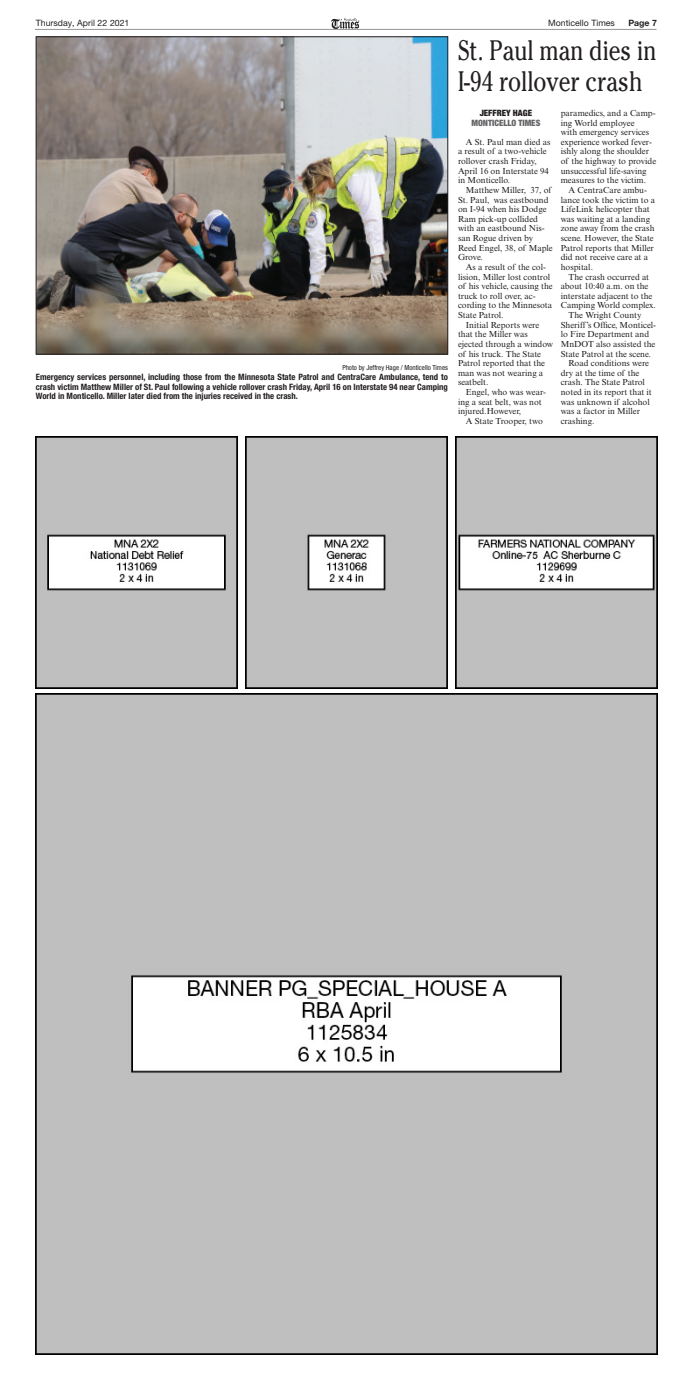
<style>
.page{position:relative;width:693px;height:1386px;background:#fff}
.page>*{position:absolute;margin:0;border:0;box-sizing:border-box;transform-origin:0 0}
.tagline{font:28px/30.8px "Cheltenham Std";color:#231f20;scale:.8 1}
.body_text{font:8.75px/9.6px "Times New Roman MT Std";color:#231f20}
.Cutline{font:700 condensed 8.75px/9.6px "Helvetica Neue LT Std";color:#231f20;text-align:justify}
.t1{font:8.75px "Helvetica Neue LT Std";color:#231f20}
.BylineLineTwo{font:900 condensed 8.75px "Helvetica Neue LT Std";color:#656568}
.byline{font:900 condensed 8.75px "Helvetica Neue LT Std";color:#231f20}
.t2{font:700 8.75px "Helvetica Neue LT Std";color:#231f20}
.Cutline-2{font:condensed 7px "Helvetica Neue LT Std";color:#231f20}
</style>
<div class="page">
<hr style="left:35px;top:29px;width:622px;height:1px;background:#939598">
<img style="left:332px;top:19px;width:28px;height:10px">
<img style="left:35px;top:693px;width:623px;height:661px">
<img style="left:35px;top:437px;width:203px;height:252px">
<img style="left:245px;top:437px;width:203px;height:252px">
<img style="left:455px;top:437px;width:203px;height:252px">
<img style="left:38px;top:39px;width:408px;height:313px">
<div style="left:36px;top:37px;width:412px;height:317px;border:1px solid #231f20"></div>
<p class="t1" style="left:36px;top:18px;width:95px">Thursday, April 22 2021</p>
<p class="t1" style="left:548px;top:18px;width:68px">Monticello Times</p>
<p class="t2" style="left:628px;top:18px;width:30px">Page 7</p>
<p class="Cutline-2" style="left:342px;top:364px;width:107px">Photo by Jeffrey Hage / Monticello Times</p>
<p class="Cutline" style="left:36px;top:372px;width:414px">Emergency services personnel, including those from the Minnesota State Patrol and CentraCare Ambulance, tend to crash victim Matthew Miller of St. Paul following a vehicle rollover crash Friday, April 16 on Interstate 94 near Camping World in Monticello. Miller later died from the injuries received in the crash.</p>
<p class="tagline" style="left:458px;top:35px;width:250px">St. Paul man dies in<br>I-94 rollover crash</p>
<p class="byline" style="left:480px;top:107px;width:54px">JEFFREY HAGE</p>
<p class="BylineLineTwo" style="left:471px;top:117px;width:71px">MONTICELLO TIMES</p>
<p class="body_text" style="left:458px;top:137px;width:94px;text-indent:8px">A St. Paul man died as a result of a two-vehicle rollover crash Friday,<br>April 16 on Interstate 94 in Monticello.</p>
<p class="body_text" style="left:458px;top:185px;width:96px;text-indent:8px">Matthew Miller, 37, of<br>St. Paul, was eastbound on I-94 when his Dodge<br>Ram pick-up collided with an eastbound Nis&shy;san Rogue driven by<br>Reed Engel, 38, of Maple<br>Grove.</p>
<p class="body_text" style="left:458px;top:262px;width:96px;text-indent:8px">As a result of the col&shy;lision, Miller lost control of his vehicle, causing the truck to roll over, ac&shy;cording to the Minnesota<br>State Patrol.</p>
<p class="body_text" style="left:458px;top:320px;width:97px;text-indent:8px">Initial Reports were that the Miller was ejected through a window of his truck. The State<br>Patrol reported that the man was not wearing a seatbelt.</p>
<p class="body_text" style="left:458px;top:387px;width:90px;text-indent:8px">Engel, who was wear&shy;ing a seat belt, was not injured.However,</p>
<p class="body_text" style="left:466px;top:416px;width:79px">A State Trooper, two</p>
<p class="body_text" style="left:561px;top:108px;width:97px">paramedics, and a Camp&shy;ing World employee<br>with emergency services experience worked fever&shy;ishly along the shoulder of the highway to provide unsuccessful life-saving measures to the victim.</p>
<p class="body_text" style="left:561px;top:185px;width:96px;text-indent:8px">A CentraCare ambu&shy;lance took the victim to a<br>LifeLink helicopter that was waiting at a landing zone away from the crash scene. However, the State<br>Patrol reports that Miller did not receive care at a hospital.</p>
<p class="body_text" style="left:561px;top:272px;width:97px;text-indent:8px">The crash occurred at about 10:40 a.m. on the interstate adjacent to the<br>Camping World complex.</p>
<p class="body_text" style="left:561px;top:310px;width:97px;text-indent:8px">The Wright County<br>Sheriff’s Office, Monticel&shy;lo Fire Department and<br>MnDOT also assisted the<br>State Patrol at the scene.</p>
<p class="body_text" style="left:561px;top:358px;width:93px;text-indent:8px">Road conditions were dry at the time of the crash. The State Patrol noted in its report that it was unknown if alcohol was a factor in Miller crashing.</p>
</div>
